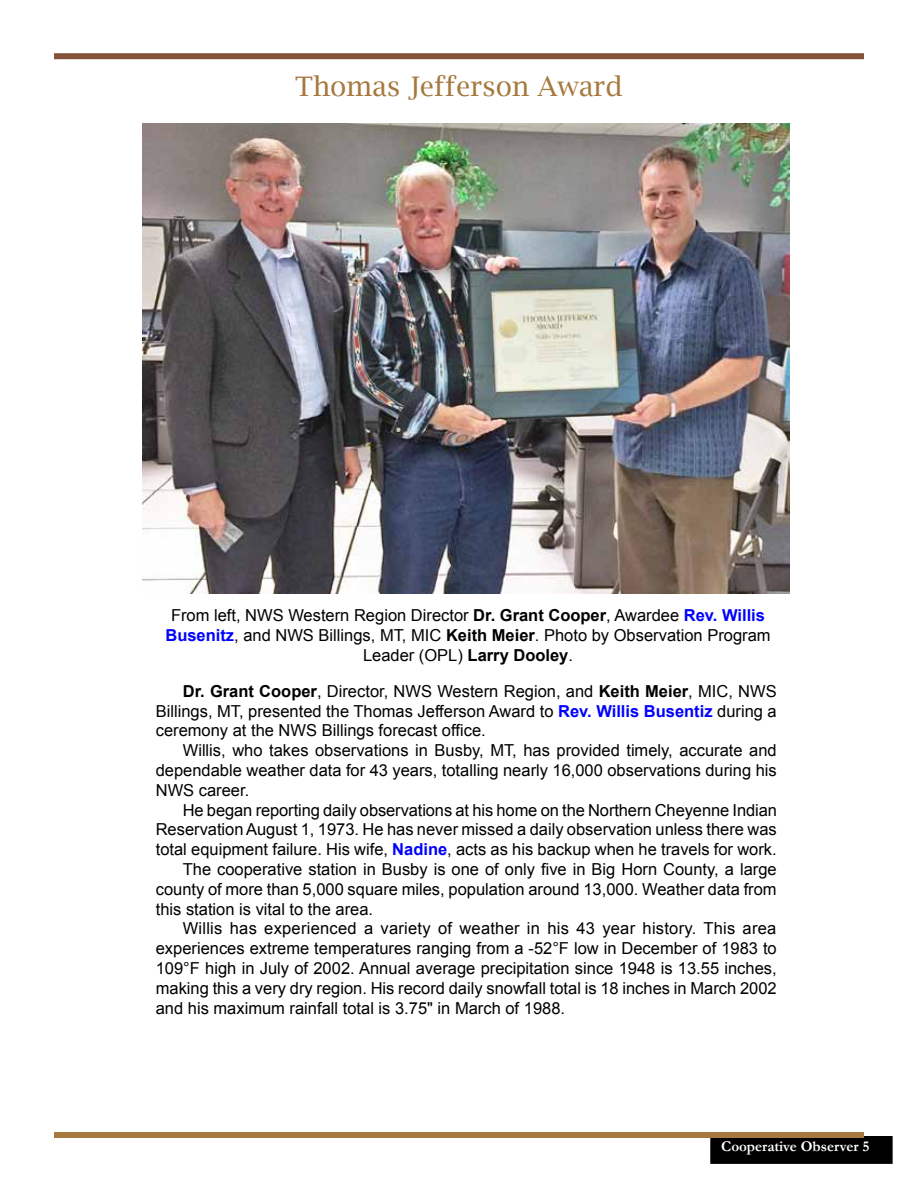
<style>
.page{position:relative;width:918px;height:1188px;background:#fff}
.page>*{position:absolute;margin:0;border:0;box-sizing:border-box;transform-origin:0 0}
.t1{font:27px "Lucida Bright";color:#a5793f}
.t2{font:16.5px/19.8px "Arial";color:#000;text-align:justify}
.t3{font:700 15px "Garamond";color:#fff}
.s1{font-weight:700}
.s2{font-weight:700;color:#00f}
</style>
<div class="page">
<div style="left:711px;top:1137px;width:181px;height:26px;background:#000"></div>
<div style="left:710px;top:1136px;width:183px;height:28px;border:2px solid #000"></div>
<div style="left:54px;top:1132px;width:810px;height:6px;background:#a5793f"></div>
<div style="left:54px;top:53px;width:810px;height:6px;background:#845339"></div>
<img style="left:143px;top:123px;width:647px;height:471px">
<h1 class="t1" style="left:295px;top:71px;width:329px">Thomas Jefferson Award</h1>
<p class="t2" style="left:165px;top:606px;width:607px;text-align:center">From left, NWS Western Region Director <span class="s1">Dr. Grant Cooper</span>, Awardee <span class="s2">Rev. Willis<br>Busenitz</span>, and NWS Billings, MT, MIC <span class="s1">Keith Meier</span>. Photo by Observation Program<br>Leader (OPL) <span class="s1">Larry Dooley</span>.</p>
<p class="t2" style="left:156px;top:681px;width:622px;text-indent:27px"><span class="s1">Dr. Grant Cooper</span>, Director, NWS Western Region, and <span class="s1">Keith Meier</span>, MIC, NWS Billings, MT, presented the Thomas Jefferson Award to <span class="s2">Rev. Willis Busentiz</span> during a ceremony at the NWS Billings forecast office.</p>
<p class="t2" style="left:156px;top:741px;width:622px;text-indent:27px">Willis, who takes observations in Busby, MT, has provided timely, accurate and dependable weather data for 43 years, totalling nearly 16,000 observations during his NWS career.</p>
<p class="t2" style="left:183px;top:800px;width:596px">He began reporting daily observations at his home on the Northern Cheyenne Indian</p>
<p class="t2" style="left:156px;top:820px;width:622px">Reservation August 1, 1973. He has never missed a daily observation unless there was</p>
<p class="t2" style="left:156px;top:840px;width:623px">total equipment failure. His wife, <span class="s2">Nadine</span>, acts as his backup when he travels for work.</p>
<p class="t2" style="left:183px;top:859px;width:595px">The cooperative station in Busby is one of only five in Big Horn County, a large</p>
<p class="t2" style="left:156px;top:879px;width:622px">county of more than 5,000 square miles, population around 13,000. Weather data from</p>
<p class="t2" style="left:156px;top:899px;width:219px">this station is vital to the area.</p>
<p class="t2" style="left:183px;top:919px;width:595px">Willis has experienced a variety of weather in his 43 year history. This area</p>
<p class="t2" style="left:156px;top:939px;width:623px">experiences extreme temperatures ranging from a -52°F low in December of 1983 to</p>
<p class="t2" style="left:156px;top:958px;width:622px">109°F high in July of 2002. Annual average precipitation since 1948 is 13.55 inches,</p>
<p class="t2" style="left:156px;top:978px;width:622px">making this a very dry region. His record daily snowfall total is 18 inches in March 2002</p>
<p class="t2" style="left:156px;top:998px;width:411px">and his maximum rainfall total is 3.75" in March of 1988.</p>
<p class="t3" style="left:721px;top:1136px;width:150px">Cooperative Observer 5</p>
</div>
